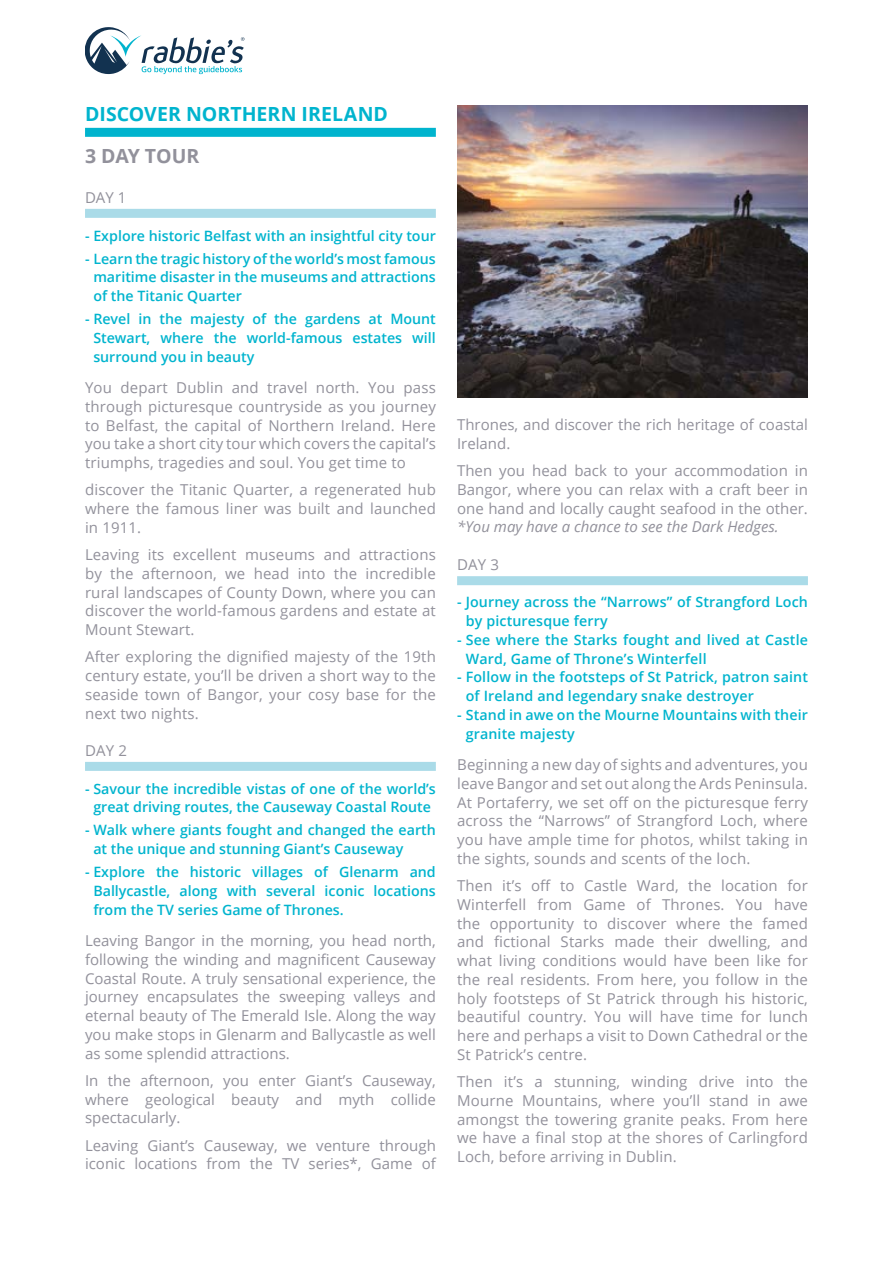
<style>
.page{position:relative;width:893px;height:1263px;background:#fff}
.page>*{position:absolute;margin:0;border:0;box-sizing:border-box;transform-origin:0 0}
.t1{font:700 19.5px "Open Sans";letter-spacing:.005em;color:#00b4ce}
.t2{font:700 19.5px "Open Sans";letter-spacing:-.005em;color:#92919b}
.t3{font:15px/18.8px "Open Sans";letter-spacing:.01em;color:#92919b;text-align:justify}
.t4{font:italic 15px "Open Sans";color:#92919b}
.t5{font:600 14.25px/18.8px "Open Sans";color:#00b4ce}
</style>
<div class="page">
<div style="left:85px;top:128px;width:351px;height:9px;background:#00b4ce"></div>
<div style="left:85px;top:209px;width:351px;height:9px;background:#aadbe8"></div>
<div style="left:85px;top:762px;width:351px;height:9px;background:#aadbe8"></div>
<div style="left:457px;top:576px;width:351px;height:9px;background:#aadbe8"></div>
<img style="left:457px;top:106px;width:351px;height:291px">
<svg style="left:85px;top:27px;width:159px;height:47px"></svg>
<h1 class="t1" style="left:85px;top:100px;width:304px">DISCOVER NORTHERN IRELAND</h1>
<h1 class="t2" style="left:85px;top:142px;width:116px">3 DAY TOUR</h1>
<p class="t3" style="left:85px;top:188px;width:43px">DAY 1</p>
<p class="t5" style="left:85px;top:226px;width:352px">- Explore historic Belfast with an insightful city tour</p>
<p class="t5" style="left:93px;top:249px;width:344px;text-align:justify;text-indent:-8px">- Learn the tragic history of the world’s most famous maritime disaster in the museums and attractions of the Titanic Quarter</p>
<p class="t5" style="left:93px;top:309px;width:344px;text-align:justify;text-indent:-8px">- Revel in the majesty of the gardens at Mount Stewart, where the world-famous estates will surround you in beauty</p>
<p class="t3" style="left:85px;top:378px;width:352px">You depart Dublin and travel north. You pass through picturesque countryside as you journey to Belfast, the capital of Northern Ireland. Here you take a short city tour which covers the capital’s triumphs, tragedies and soul. You get time to</p>
<p class="t3" style="left:85px;top:480px;width:352px">discover the Titanic Quarter, a regenerated hub where the famous liner was built and launched in 1911.</p>
<p class="t3" style="left:85px;top:545px;width:352px">Leaving its excellent museums and attractions by the afternoon, we head into the incredible rural landscapes of County Down, where you can discover the world-famous gardens and estate at Mount Stewart.</p>
<p class="t3" style="left:85px;top:647px;width:352px">After exploring the dignified majesty of the 19th century estate, you’ll be driven a short way to the seaside town of Bangor, your cosy base for the next two nights.</p>
<p class="t3" style="left:85px;top:741px;width:43px">DAY 2</p>
<p class="t5" style="left:85px;top:779px;width:352px;text-align:center">- Savour the incredible vistas of one of the world’s great driving routes, the Causeway Coastal Route</p>
<p class="t5" style="left:93px;top:820px;width:344px;text-indent:-8px">- Walk where giants fought and changed the earth at the unique and stunning Giant’s Causeway</p>
<p class="t5" style="left:93px;top:862px;width:344px;text-align:justify;text-indent:-8px">- Explore the historic villages of Glenarm and Ballycastle, along with several iconic locations from the TV series Game of Thrones.</p>
<p class="t3" style="left:85px;top:931px;width:352px">Leaving Bangor in the morning, you head north, following the winding and magnificent Causeway Coastal Route. A truly sensational experience, the journey encapsulates the sweeping valleys and eternal beauty of The Emerald Isle. Along the way you make stops in Glenarm and Ballycastle as well as some splendid attractions.</p>
<p class="t3" style="left:85px;top:1071px;width:352px">In the afternoon, you enter Giant’s Causeway, where geological beauty and myth collide spectacularly.</p>
<p class="t3" style="left:85px;top:1135px;width:352px">Leaving Giant’s Causeway, we venture through iconic locations from the TV series*, Game of</p>
<p class="t3" style="left:457px;top:415px;width:352px">Thrones, and discover the rich heritage of coastal<br>Ireland.</p>
<p class="t3" style="left:457px;top:461px;width:352px">Then you head back to your accommodation in Bangor, where you can relax with a craft beer in one hand and locally caught seafood in the other.</p>
<p class="t4" style="left:457px;top:517px;width:323px">*You may have a chance to see the Dark Hedges.</p>
<p class="t3" style="left:457px;top:555px;width:43px">DAY 3</p>
<p class="t5" style="left:466px;top:592px;width:344px;text-indent:-9px">- Journey across the “Narrows” of Strangford Loch by picturesque ferry</p>
<p class="t5" style="left:466px;top:630px;width:344px;text-indent:-9px">- See where the Starks fought and lived at Castle<br>Ward, Game of Throne’s Winterfell</p>
<p class="t5" style="left:466px;top:667px;width:344px;text-indent:-9px">- Follow in the footsteps of St Patrick, patron saint of Ireland and legendary snake destroyer</p>
<p class="t5" style="left:466px;top:705px;width:344px;text-indent:-9px">- Stand in awe on the Mourne Mountains with their granite majesty</p>
<p class="t3" style="left:457px;top:755px;width:352px">Beginning a new day of sights and adventures, you leave Bangor and set out along the Ards Peninsula.<br>At Portaferry, we set off on the picturesque ferry across the “Narrows” of Strangford Loch, where you have ample time for photos, whilst taking in the sights, sounds and scents of the loch.</p>
<p class="t3" style="left:457px;top:876px;width:352px">Then it’s off to Castle Ward, the location for Winterfell from Game of Thrones. You have the opportunity to discover where the famed and fictional Starks made their dwelling, and what living conditions would have been like for the real residents. From here, you follow in the holy footsteps of St Patrick through his historic, beautiful country. You will have time for lunch here and perhaps a visit to Down Cathedral or the St Patrick’s centre.</p>
<p class="t3" style="left:457px;top:1072px;width:352px">Then it’s a stunning, winding drive into the Mourne Mountains, where you’ll stand in awe amongst the towering granite peaks. From here we have a final stop at the shores of Carlingford Loch, before arriving in Dublin.</p>
</div>
